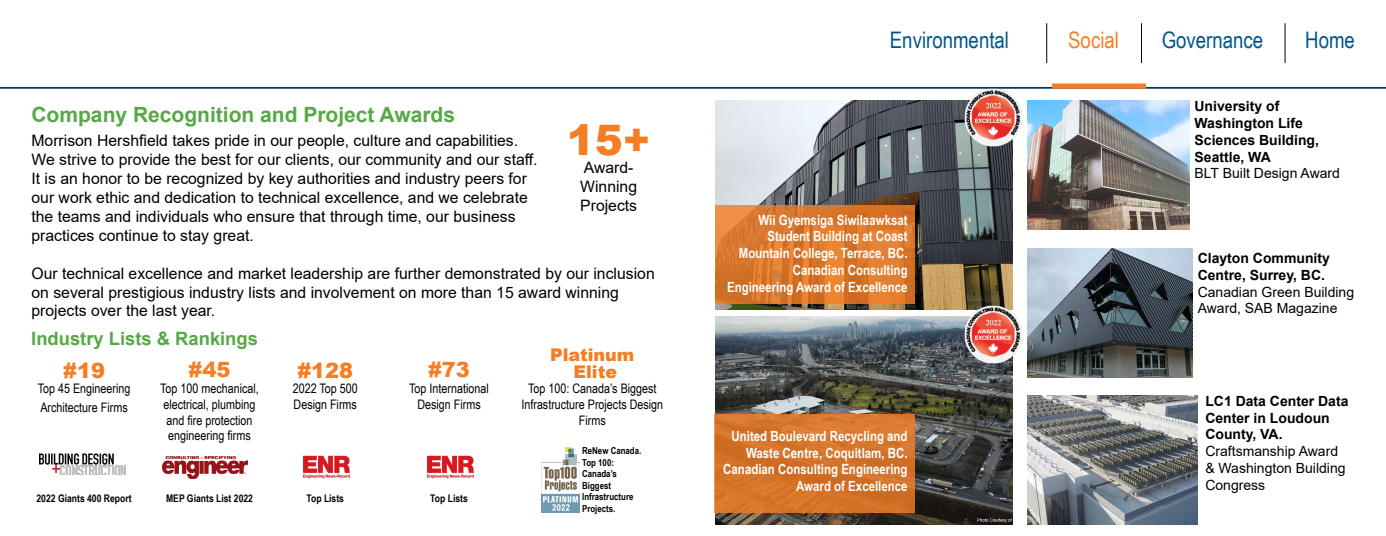
<style>
.page{position:relative;width:1386px;height:536px;background:#fff}
.page>*{position:absolute;margin:0;border:0;box-sizing:border-box;transform-origin:0 0}
.t1{font:900 42px "Arial";color:#f57e25}
.t2{font:22.75px "Arial Narrow";color:#00558b}
.t3{font:22.75px "Arial Narrow";color:#f57e25}
.t4{font:700 21px "Arial";color:#57a846}
.t5{font:900 21px "Arial";color:#f57e25}
.t6{font:700 18.38px "Arial";color:#57a846}
.t7{font:900 17.5px/16.4px "Arial";color:#f57e25;text-align:center}
.t8{font:15.75px/18.9px "Arial";color:#000}
.t9{font:700 14px/16.8px "Arial Narrow";color:#fff;text-align:right}
.t10{font:700 14px/16.8px "Arial";color:#000}
.t11{font:14px/16.8px "Arial";color:#000}
.t12{font:13.12px/15.8px "Arial Narrow";color:#000;text-align:center}
.t13{font:700 10.5px "Arial Narrow";color:#000}
.t14{font:700 9.62px/11.5px "Arial Narrow";color:#000}
</style>
<div class="page">
<hr style="left:0;top:87px;width:1386px;height:2px;background:#00355f">
<img style="left:39px;top:453px;width:87px;height:21px">
<img style="left:163px;top:456px;width:84px;height:22px">
<img style="left:303px;top:455px;width:47px;height:24px">
<img style="left:542px;top:447px;width:38px;height:65px">
<img style="left:427px;top:455px;width:47px;height:24px">
<hr style="left:1046px;top:23px;width:1px;height:40px;background:#000">
<hr style="left:1141px;top:23px;width:1px;height:40px;background:#000">
<hr style="left:1285px;top:23px;width:1px;height:40px;background:#000">
<div style="left:1052px;top:83px;width:94px;height:6px;background:#f57e25"></div>
<img style="left:715px;top:101px;width:298px;height:208px">
<img style="left:1028px;top:100px;width:162px;height:129px">
<img style="left:715px;top:316px;width:298px;height:208px">
<img style="left:1028px;top:248px;width:164px;height:129px">
<img style="left:1028px;top:395px;width:170px;height:129px">
<img style="left:959px;top:88px;width:79px;height:70px">
<img style="left:959px;top:290px;width:79px;height:84px">
<svg style="left:715px;top:205px;width:200px;height:98px;background:#dc782d"></svg>
<div style="left:714px;top:414px;width:201px;height:98px;background:#d57329"></div>
<h3 class="t4" style="left:32px;top:100px;width:425px">Company Recognition and Project Awards</h3>
<p class="t8" style="left:32px;top:131px;width:508px">Morrison Hershfield takes pride in our people, culture and capabilities.<br>We strive to provide the best for our clients, our community and our staff.<br>It is an honor to be recognized by key authorities and industry peers for our work ethic and dedication to technical excellence, and we celebrate the teams and individuals who ensure that through time, our business practices continue to stay great.</p>
<p class="t8" style="left:32px;top:263px;width:625px">Our technical excellence and market leadership are further demonstrated by our inclusion on several prestigious industry lists and involvement on more than 15 award winning projects over the last year.</p>
<h1 class="t1" style="left:567px;top:109px;width:85px">15+</h1>
<p class="t8" style="left:580px;top:158px;width:58px">Award-<br>Winning<br>Projects</p>
<p class="t6" style="left:31px;top:326px;width:228px">Industry Lists &amp; Rankings</p>
<h3 class="t5" style="left:63px;top:354px;width:43px">#19</h3>
<p class="t12" style="left:38px;top:378px;width:94px;line-height:18.9px;text-align:left">Top 45 Engineering<br>Architecture Firms</p>
<h3 class="t5" style="left:189px;top:354px;width:43px">#45</h3>
<p class="t12" style="left:160px;top:380px;width:100px">Top 100 mechanical, electrical, plumbing and fire protection engineering firms</p>
<h3 class="t5" style="left:297px;top:354px;width:57px">#128</h3>
<p class="t12" style="left:293px;top:380px;width:67px;text-align:left">2022 Top 500<br>Design Firms</p>
<p class="t13" style="left:36px;top:490px;width:97px">2022 Giants 400 Report</p>
<p class="t13" style="left:166px;top:490px;width:88px">MEP Giants List 2022</p>
<p class="t13" style="left:306px;top:490px;width:39px">Top Lists</p>
<h3 class="t5" style="left:428px;top:354px;width:43px">#73</h3>
<p class="t12" style="left:409px;top:380px;width:81px">Top International<br>Design Firms</p>
<p class="t13" style="left:430px;top:490px;width:39px">Top Lists</p>
<p class="t7" style="left:550px;top:346px;width:86px">Platinum<br>Elite</p>
<p class="t12" style="left:521px;top:380px;width:143px">Top 100: Canada’s Biggest<br>Infrastructure Projects Design<br>Firms</p>
<p class="t14" style="left:582px;top:444px;width:61px">ReNew Canada.<br>Top 100:<br>Canada’s<br>Biggest<br>Infrastructure<br>Projects.</p>
<h2 class="t2" style="left:890px;top:23px;width:121px">Environmental</h2>
<h2 class="t3" style="left:1068px;top:23px;width:52px">Social</h2>
<h2 class="t2" style="left:1162px;top:23px;width:103px">Governance</h2>
<h2 class="t2" style="left:1305px;top:23px;width:51px">Home</h2>
<p class="t9" style="left:727px;top:210px;width:182px">Wii Gyemsiga Siwilaawksat<br>Student Building at Coast<br>Mountain College, Terrace, BC.<br>Canadian Consulting<br>Engineering Award of Excellence</p>
<p class="t9" style="left:723px;top:426px;width:186px">United Boulevard Recycling and<br>Waste Centre, Coquitlam, BC.<br>Canadian Consulting Engineering<br>Award of Excellence</p>
<p class="t10" style="left:1195px;top:98px;width:126px">University of<br>Washington Life<br>Sciences Building,<br>Seattle, WA</p>
<p class="t11" style="left:1195px;top:165px;width:147px">BLT Built Design Award</p>
<p class="t10" style="left:1198px;top:250px;width:134px">Clayton Community<br>Centre, Surrey, BC.</p>
<p class="t11" style="left:1198px;top:283px;width:158px">Canadian Green Building<br>Award, SAB Magazine</p>
<p class="t10" style="left:1205px;top:392px;width:145px">LC1 Data Center Data<br>Center in Loudoun<br>County, VA.</p>
<p class="t11" style="left:1205px;top:442px;width:142px">Craftsmanship Award &amp; Washington Building<br>Congress</p>
</div>
